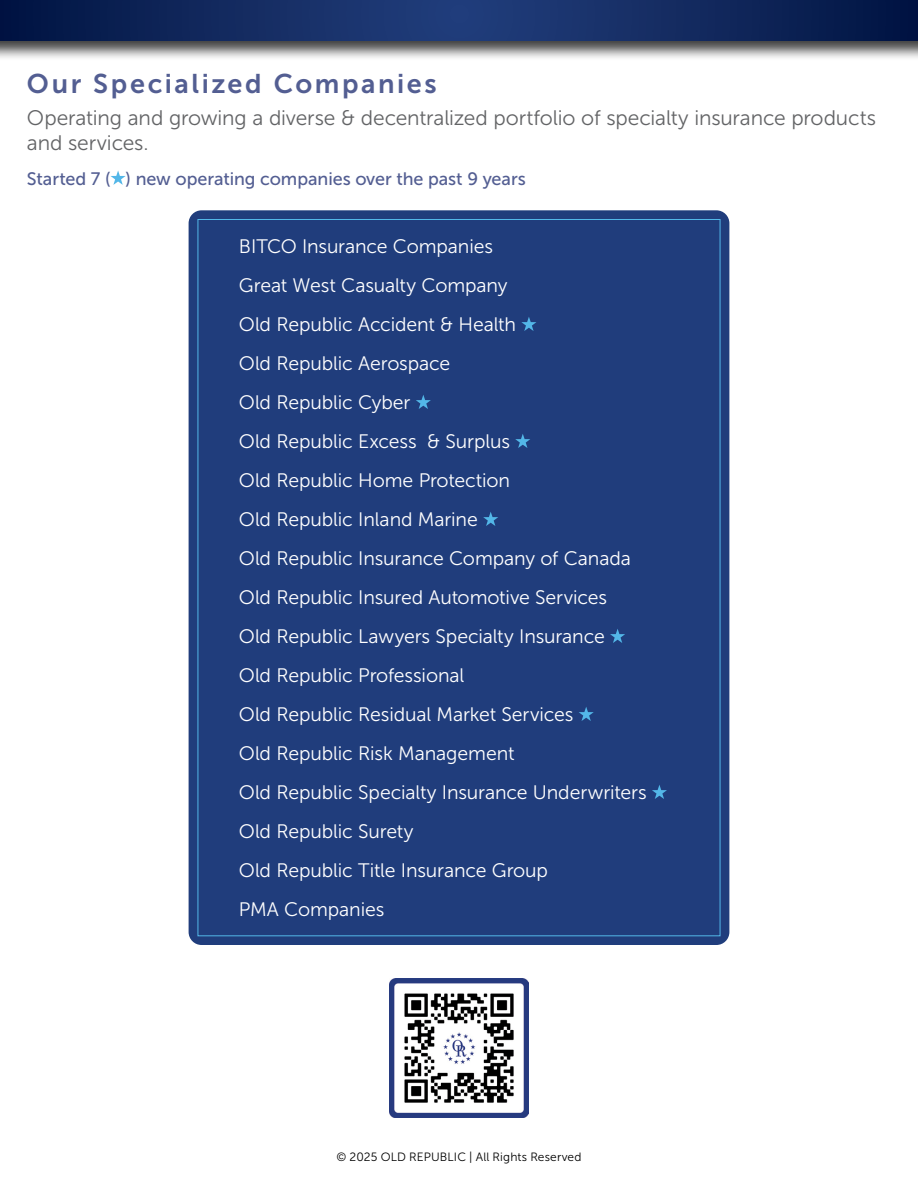
<style>
.page{position:relative;width:918px;height:1188px;background:#fff}
.page>*{position:absolute;margin:0;border:0;box-sizing:border-box;transform-origin:0 0}
.Small{font:27px "Museo Sans 700";letter-spacing:.095em;color:#535e92}
.Small-2{font:21px/25.2px "Museo Sans 300";letter-spacing:-.005em;color:#636466}
.t1{font:19.5px "Museo Sans 300";letter-spacing:-.005em;color:#fff}
.Small-3{font:18px "Museo Sans 500";letter-spacing:-.005em;color:#535e92}
.Small-4{font:12px "Museo Sans 300";letter-spacing:.01em;color:#000}
</style>
<div class="page">
<div style="left:0;top:0;width:918px;height:61px;background:#000;opacity:.75"></div>
<svg style="left:0;top:0;width:918px;height:40px;background:#11295f"></svg>
<div style="left:189px;top:210px;width:540px;height:735px;background:#203d7c;border-radius:13px"></div>
<img style="left:390px;top:979px;width:138px;height:138px">
<svg style="left:111px;top:170px;width:15px;height:15px"></svg>
<svg style="left:197px;top:219px;width:524px;height:718px"></svg>
<p class="Small" style="left:27px;top:68px;width:411px">Our Specialized Companies</p>
<p class="Small-2" style="left:27px;top:105px;width:851px">Operating and growing a diverse &amp; decentralized portfolio of specialty insurance products and services.</p>
<p class="Small-3" style="left:27px;top:169px;width:500px">Started 7 ( ) new operating companies over the past 9 years</p>
<p class="t1" style="left:239px;top:236px;width:256px">BITCO Insurance Companies</p>
<p class="t1" style="left:239px;top:275px;width:270px">Great West Casualty Company</p>
<p class="t1" style="left:239px;top:314px;width:279px">Old Republic Accident &amp; Health</p>
<p class="t1" style="left:239px;top:353px;width:213px">Old Republic Aerospace</p>
<p class="t1" style="left:239px;top:392px;width:173px">Old Republic Cyber</p>
<p class="t1" style="left:239px;top:431px;width:273px">Old Republic Excess &amp; Surplus</p>
<p class="t1" style="left:239px;top:470px;width:273px">Old Republic Home Protection</p>
<p class="t1" style="left:239px;top:509px;width:240px">Old Republic Inland Marine</p>
<p class="t1" style="left:239px;top:548px;width:394px">Old Republic Insurance Company of Canada</p>
<p class="t1" style="left:239px;top:587px;width:370px">Old Republic Insured Automotive Services</p>
<p class="t1" style="left:239px;top:626px;width:367px">Old Republic Lawyers Specialty Insurance</p>
<p class="t1" style="left:239px;top:665px;width:227px">Old Republic Professional</p>
<p class="t1" style="left:239px;top:704px;width:336px">Old Republic Residual Market Services</p>
<p class="t1" style="left:239px;top:743px;width:277px">Old Republic Risk Management</p>
<p class="t1" style="left:239px;top:782px;width:409px">Old Republic Specialty Insurance Underwriters</p>
<p class="t1" style="left:239px;top:821px;width:176px">Old Republic Surety</p>
<p class="t1" style="left:239px;top:860px;width:311px">Old Republic Title Insurance Group</p>
<p class="t1" style="left:239px;top:899px;width:147px">PMA Companies</p>
<p class="Small-4" style="left:336px;top:1150px;width:247px">© 2025 OLD REPUBLIC | All Rights Reserved</p>
</div>
